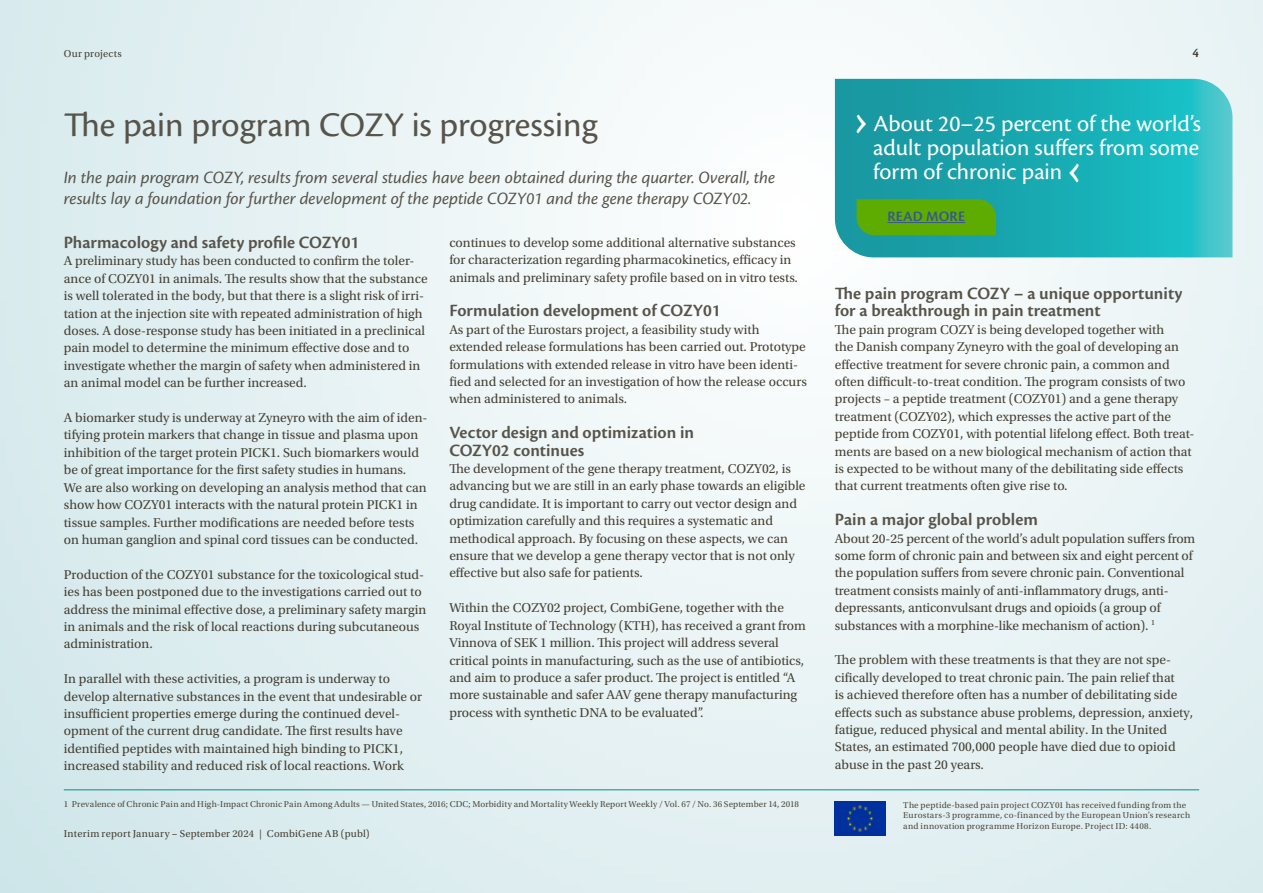
<style>
.page{position:relative;width:1263px;height:893px;background:#fff}
.page>*{position:absolute;margin:0;border:0;box-sizing:border-box;transform-origin:0 0}
.t1{font:36px "Cronos Pro";color:#57544b}
.t2{font:24px/24px "Cronos Pro";color:#fff;text-align:justify}
.t3{font:600 18px/17.4px "Cronos Pro";color:#57544b}
.t4{font:italic 18px/21px "Cronos Pro";letter-spacing:-.005em;color:#57544b}
.t5{font:600 15px "Cronos Pro";letter-spacing:.015em;color:#38598b}
.t6{font:13.5px/17.4px "Utopia Std";color:#454034}
.t7{font:600 13.5px "Cronos Pro";color:#454034}
.t8{font:10.5px "Utopia Std";letter-spacing:.02em;color:#454034}
.t9{font:9px/10.5px "Utopia Std";letter-spacing:.025em;color:#4e4a40}
.s1{font-family:"Cronos Pro"}
.s2{font-size:45px}
</style>
<div class="page">
<img style="left:0;top:0;width:1263px;height:893px">
<hr style="left:64px;top:789px;width:1135px;height:1px;background:#008d98">
<svg style="left:835px;top:79px;width:397px;height:178px;background:#1eacb4"></svg>
<div style="left:856px;top:199px;width:140px;height:36px;background:#5eac01"></div>
<hr style="left:887px;top:222px;width:78px;height:1px;background:#38598b">
<img style="left:835px;top:801px;width:50px;height:34px">
<p class="t8" style="left:64px;top:48px;width:59px">Our projects</p>
<p class="t7" style="left:1192px;top:45px;width:8px">4</p>
<h1 class="t1" style="left:64px;top:104px;width:535px">The pain program COZY is progressing</h1>
<h3 class="t4" style="left:64px;top:167px;width:713px">In the pain program COZY, results from several studies have been obtained during the quarter. Overall, the results lay a foundation for further development of the peptide COZY01 and the gene therapy COZY02.</h3>
<h3 class="t3" style="left:64px;top:234px;width:297px">Pharmacology and safety profile COZY01</h3>
<p class="t6" style="left:64px;top:253px;width:365px">A preliminary study has been conducted to confirm the toler&shy;ance of COZY01 in animals. The results show that the substance is well tolerated in the body, but that there is a slight risk of irri&shy;tation at the injection site with repeated administration of high doses. A dose-response study has been initiated in a preclinical pain model to determine the minimum effective dose and to investigate whether the margin of safety when administered in an animal model can be further increased.</p>
<p class="t6" style="left:64px;top:409px;width:365px">A biomarker study is underway at Zyneyro with the aim of iden&shy;tifying protein markers that change in tissue and plasma upon inhibition of the target protein PICK1. Such biomarkers would be of great importance for the first safety studies in humans.<br>We are also working on developing an analysis method that can show how COZY01 interacts with the natural protein PICK1 in tissue samples. Further modifications are needed before tests on human ganglion and spinal cord tissues can be conducted.</p>
<p class="t6" style="left:64px;top:566px;width:364px">Production of the COZY01 substance for the toxicological stud&shy;ies has been postponed due to the investigations carried out to address the minimal effective dose, a preliminary safety margin in animals and the risk of local reactions during subcutaneous administration.</p>
<p class="t6" style="left:64px;top:670px;width:360px">In parallel with these activities, a program is underway to develop alternative substances in the event that undesirable or insufficient properties emerge during the continued devel&shy;opment of the current drug candidate. The first results have identified peptides with maintained high binding to PICK1, increased stability and reduced risk of local reactions. Work</p>
<p class="t6" style="left:449px;top:234px;width:350px">continues to develop some additional alternative substances for characterization regarding pharmacokinetics, efficacy in animals and preliminary safety profile based on in vitro tests.</p>
<h3 class="t3" style="left:449px;top:302px;width:273px">Formulation development of COZY01</h3>
<p class="t6" style="left:449px;top:321px;width:359px">As part of the Eurostars project, a feasibility study with extended release formulations has been carried out. Prototype formulations with extended release in vitro have been identi&shy;fied and selected for an investigation of how the release occurs when administered to animals.</p>
<h3 class="t3" style="left:449px;top:424px;width:246px">Vector design and optimization in<br>COZY02 continues</h3>
<p class="t6" style="left:449px;top:460px;width:358px">The development of the gene therapy treatment, COZY02, is advancing but we are still in an early phase towards an eligible drug candidate. It is important to carry out vector design and optimization carefully and this requires a systematic and methodical approach. By focusing on these aspects, we can ensure that we develop a gene therapy vector that is not only effective but also safe for patients.</p>
<p class="t6" style="left:449px;top:599px;width:358px">Within the COZY02 project, CombiGene, together with the Royal Institute of Technology (KTH), has received a grant from Vinnova of SEK 1 million. This project will address several critical points in manufacturing, such as the use of antibiotics, and aim to produce a safer product. The project is entitled “A more sustainable and safer AAV gene therapy manufacturing process with synthetic DNA to be evaluated”.</p>
<p class="t9" style="left:64px;top:799px;width:736px">1 Prevalence of Chronic Pain and High-Impact Chronic Pain Among Adults — United States, 2016; CDC; Morbidity and Mortality Weekly Report Weekly / Vol. 67 / No. 36 September 14, 2018</p>
<p class="t8" style="left:64px;top:828px;width:307px">Interim report January <span class="s1">–</span> September 2024 | CombiGene AB (publ)</p>
<h2 class="t2" style="left:873px;top:111px;width:329px;text-indent:-23px"><span class="s2">›</span> About 20–25 percent of the world’s adult population suffers from some form of chronic pain <span class="s2">‹</span></h2>
<p class="t5" style="left:887px;top:208px;width:79px">READ MORE</p>
<h3 class="t3" style="left:835px;top:285px;width:349px">The pain program COZY – a unique opportunity for a breakthrough in pain treatment</h3>
<p class="t6" style="left:835px;top:321px;width:361px">The pain program COZY is being developed together with<br>the Danish company Zyneyro with the goal of developing an effective treatment for severe chronic pain, a common and often difficult-to-treat condition. The program consists of two projects – a peptide treatment (COZY01) and a gene therapy treatment (COZY02), which expresses the active part of the peptide from COZY01, with potential lifelong effect. Both treat&shy;ments are based on a new biological mechanism of action that is expected to be without many of the debilitating side effects that current treatments often give rise to.</p>
<h3 class="t3" style="left:835px;top:511px;width:204px">Pain a major global problem</h3>
<p class="t6" style="left:835px;top:530px;width:362px">About 20-25 percent of the world’s adult population suffers from some form of chronic pain and between six and eight percent of the population suffers from severe chronic pain. Conventional treatment consists mainly of anti-inflammatory drugs, anti&shy;depressants, anticonvulsant drugs and opioids (a group of substances with a morphine-like mechanism of action). <sup>1</sup></p>
<p class="t6" style="left:835px;top:652px;width:360px">The problem with these treatments is that they are not spe&shy;cifically developed to treat chronic pain. The pain relief that<br>is achieved therefore often has a number of debilitating side effects such as substance abuse problems, depression, anxiety, fatigue, reduced physical and mental ability. In the United States, an estimated 700,000 people have died due to opioid abuse in the past 20 years.</p>
<p class="t9" style="left:903px;top:800px;width:288px">The peptide-based pain project COZY01 has received funding from the<br>Eurostars-3 programme, co-financed by the European Union’s research and innovation programme Horizon Europe. Project ID: 4408.</p>
</div>
